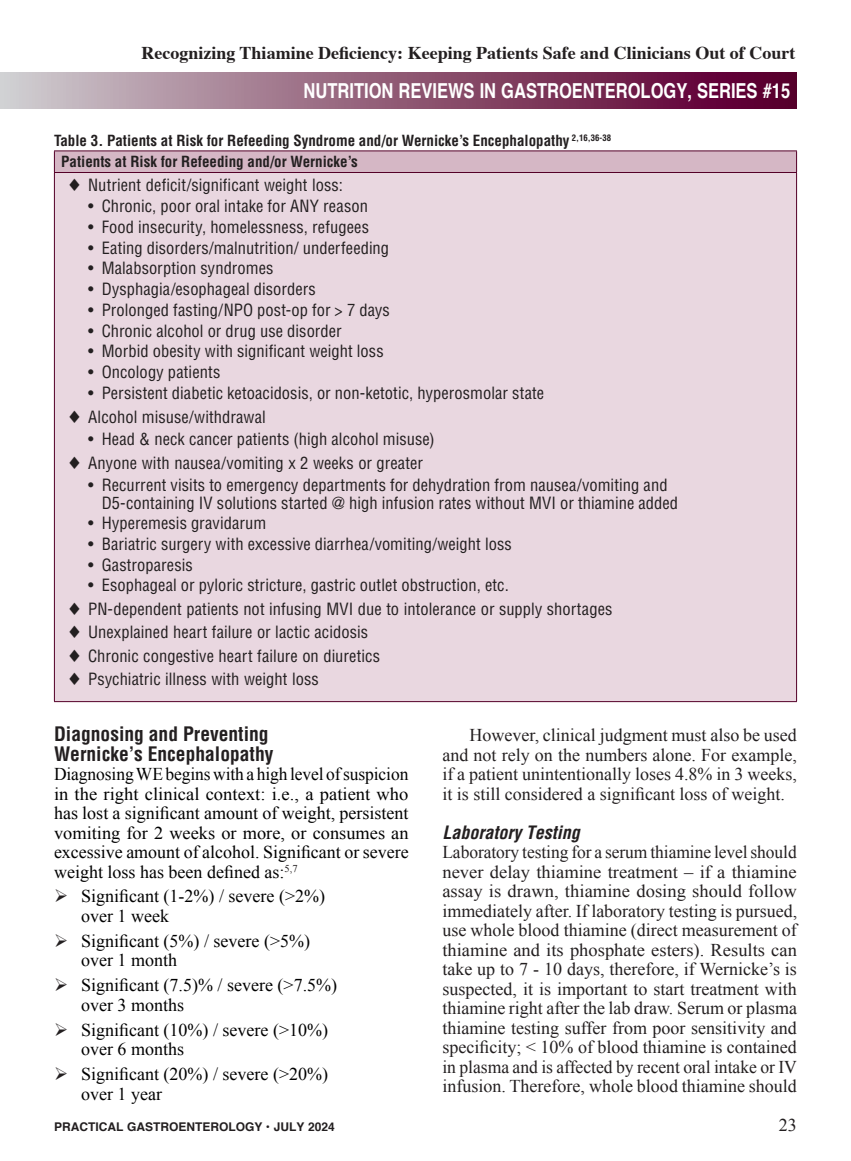
<style>
.page{position:relative;width:851px;height:1161px;background:#fff}
.page>*{position:absolute;margin:0;border:0;box-sizing:border-box;transform-origin:0 0}
.t1{font:700 20.7px "Helvetica";color:#fff;scale:.8 1}
.A_Subhead_first_line_only{font:700 condensed 19.5px/19.5px "Helvetica LT Std";color:#231f20}
.A_Body_Copy-1st_P{font:18px/19.5px "Times New Roman";color:#231f20;text-align:justify}
.A_Body_Copy-1st_P-2{font:18px/19.5px "Times New Roman";color:#000}
.A_Body_Copy{font:18px/19.5px "Times New Roman";color:#231f20;text-align:justify}
.t2{font:700 18px "Times";color:#231f20}
.Adrien_Subhead_Italic{font:italic 700 condensed 18px "Helvetica LT Std";color:#231f20}
.t3{font:condensed 16.5px/18px "Helvetica LT Std";letter-spacing:.005em;color:#231f20}
.A_table_header{font:700 condensed 15px "Helvetica LT Std";color:#231f20}
.t4{font:700 12px "Helvetica";color:#231f20}
.s1{color:#231f20}
</style>
<div class="page">
<div style="left:0;top:73px;width:796px;height:36px;background:linear-gradient(to right,#cec9cc,#550025)"></div>
<div style="left:54px;top:151px;width:742px;height:21px;background:#d5b7c5"></div>
<div style="left:54px;top:172px;width:742px;height:530px;background:#e9d7e0"></div>
<hr style="left:54px;top:151px;width:742px;height:1px;background:#540028">
<svg style="left:54px;top:151px;width:1px;height:21px"></svg>
<svg style="left:796px;top:151px;width:1px;height:21px"></svg>
<hr style="left:54px;top:172px;width:742px;height:1px;background:#540028">
<hr style="left:54px;top:173px;width:1px;height:528px;background:#540028">
<hr style="left:796px;top:173px;width:1px;height:528px;background:#540028">
<hr style="left:54px;top:701px;width:742px;height:1px;background:#540028">
<p class="t2" style="left:141px;top:35px;width:655px">Recognizing Thiamine Deficiency: Keeping Patients Safe and Clinicians Out of Court</p>
<p class="t1" style="left:303px;top:74px;width:609px">NUTRITION REVIEWS IN GASTROENTEROLOGY, SERIES #15</p>
<p class="A_table_header" style="left:54px;top:131px;width:558px">Table 3. Patients at Risk for Refeeding Syndrome and/or Wernicke’s Encephalopathy <sup>2,16,36-38</sup></p>
<p class="A_table_header" style="left:61px;top:152px;width:298px">Patients at Risk for Refeeding and/or Wernicke’s</p>
<p class="t3" style="left:68px;top:176px;width:276px">◻ Nutrient deficit/significant weight loss:</p>
<p class="t3" style="left:88px;top:197px;width:281px">• Chronic, poor oral intake for ANY reason</p>
<p class="t3" style="left:88px;top:218px;width:282px">• Food insecurity, homelessness, refugees</p>
<p class="t3" style="left:88px;top:239px;width:302px">• Eating disorders/malnutrition/ underfeeding</p>
<p class="t3" style="left:88px;top:259px;width:187px">• Malabsorption syndromes</p>
<p class="t3" style="left:88px;top:280px;width:229px">• Dysphagia/esophageal disorders</p>
<p class="t3" style="left:88px;top:301px;width:303px">• Prolonged fasting/NPO post-op for &gt; 7 days</p>
<p class="t3" style="left:88px;top:321px;width:255px">• Chronic alcohol or drug use disorder</p>
<p class="t3" style="left:88px;top:342px;width:297px">• Morbid obesity with significant weight loss</p>
<p class="t3" style="left:88px;top:363px;width:134px">• Oncology patients</p>
<p class="t3" style="left:88px;top:384px;width:457px">• Persistent diabetic ketoacidosis, or non-ketotic, hyperosmolar state</p>
<p class="t3" style="left:68px;top:408px;width:199px">◻ Alcohol misuse/withdrawal</p>
<p class="t3" style="left:88px;top:430px;width:348px">• Head &amp; neck cancer patients (high alcohol misuse)</p>
<p class="t3" style="left:68px;top:454px;width:356px">◻ Anyone with nausea/vomiting x 2 weeks or greater</p>
<p class="t3" style="left:102px;top:476px;width:578px;text-indent:-14px">• Recurrent visits to emergency departments for dehydration from nausea/vomiting and<br>D5-containing IV solutions started @ high infusion rates without MVI or thiamine added</p>
<p class="t3" style="left:88px;top:514px;width:179px">• Hyperemesis gravidarum</p>
<p class="t3" style="left:88px;top:535px;width:425px">• Bariatric surgery with excessive diarrhea/vomiting/weight loss</p>
<p class="t3" style="left:88px;top:556px;width:106px">• Gastroparesis</p>
<p class="t3" style="left:88px;top:576px;width:422px">• Esophageal or pyloric stricture, gastric outlet obstruction, etc.</p>
<p class="t3" style="left:68px;top:600px;width:546px">◻ PN-dependent patients not infusing MVI due to intolerance or supply shortages</p>
<p class="t3" style="left:68px;top:623px;width:302px">◻ Unexplained heart failure or lactic acidosis</p>
<p class="t3" style="left:68px;top:647px;width:313px">◻ Chronic congestive heart failure on diuretics</p>
<p class="t3" style="left:68px;top:670px;width:252px">◻ Psychiatric illness with weight loss</p>
<p class="A_Subhead_first_line_only" style="left:54px;top:724px;width:221px">Diagnosing and Preventing<br>Wernicke’s Encephalopathy</p>
<p class="A_Body_Copy-1st_P-2" style="left:54px;top:764px;width:356px;text-align:justify">Diagnosing WE begins with a high level of suspicion in the right clinical context: i.e., a patient who has lost a significant amount of weight, persistent vomiting for 2 weeks or more, or consumes an excessive amount of alcohol. Significant or severe weight loss has been defined as:<sup>5,7</sup></p>
<p class="A_Body_Copy-1st_P-2" style="left:81px;top:886px;width:246px;text-indent:-27px"><span class="s1">➢</span> Significant (1-2%) / severe (&gt;2%) over 1 week</p>
<p class="A_Body_Copy-1st_P-2" style="left:81px;top:931px;width:231px;text-indent:-27px"><span class="s1">➢</span> Significant (5%) / severe (&gt;5%) over 1 month</p>
<p class="A_Body_Copy-1st_P-2" style="left:81px;top:975px;width:258px;text-indent:-27px"><span class="s1">➢</span> Significant (7.5)% / severe (&gt;7.5%) over 3 months</p>
<p class="A_Body_Copy-1st_P-2" style="left:81px;top:1020px;width:249px;text-indent:-27px"><span class="s1">➢</span> Significant (10%) / severe (&gt;10%) over 6 months</p>
<p class="A_Body_Copy-1st_P-2" style="left:81px;top:1064px;width:249px;text-indent:-27px"><span class="s1">➢</span> Significant (20%) / severe (&gt;20%) over 1 year</p>
<p class="A_Body_Copy" style="left:442px;top:725px;width:356px;text-indent:27px">However, clinical judgment must also be used and not rely on the numbers alone. For example, if a patient unintentionally loses 4.8% in 3 weeks, it is still considered a significant loss of weight.</p>
<p class="Adrien_Subhead_Italic" style="left:442px;top:821px;width:139px">Laboratory Testing</p>
<p class="A_Body_Copy-1st_P" style="left:442px;top:842px;width:356px">Laboratory testing for a serum thiamine level should never delay thiamine treatment – if a thiamine assay is drawn, thiamine dosing should follow immediately after. If laboratory testing is pursued, use whole blood thiamine (direct measurement of thiamine and its phosphate esters). Results can take up to 7 - 10 days, therefore, if Wernicke’s is suspected, it is important to start treatment with thiamine right after the lab draw. Serum or plasma thiamine testing suffer from poor sensitivity and specificity; &lt; 10% of blood thiamine is contained in plasma and is affected by recent oral intake or IV infusion. Therefore, whole blood thiamine should</p>
<p class="t4" style="left:54px;top:1117px;width:282px">PRACTICAL GASTROENTEROLOGY • JULY 2024</p>
<p class="A_Body_Copy-1st_P" style="left:778px;top:1115px;width:19px">23</p>
</div>
